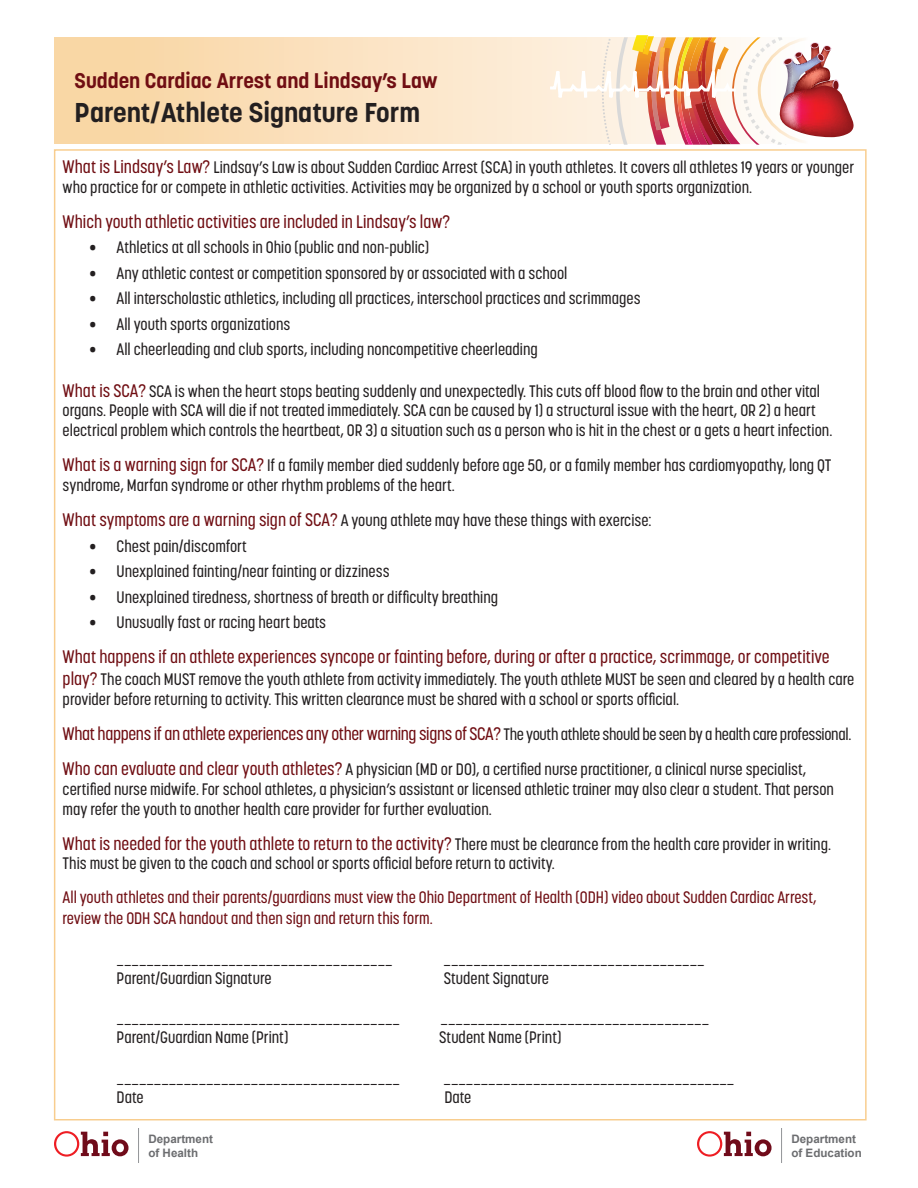
<style>
.page{position:relative;width:918px;height:1188px;background:#fff}
.page>*{position:absolute;margin:0;border:0;box-sizing:border-box;transform-origin:0 0}
.t1{font:700 27px "Korolev";color:#231f20}
.t2{font:700 21px "Korolev";color:#700e13}
.t3{font:500 18px "Korolev Condensed";color:#700e13}
.t4{font:500 18px "Korolev Condensed";letter-spacing:-.02em;color:#700e13}
.t5{font:500 16.5px/19.8px "Korolev Condensed";color:#231f20}
.t6{font:500 16.5px/21.6px "Korolev Condensed";color:#700e13}
.t7{font:700 11.7px/14px "Arial";color:#6c6d70}
.s1{font-size:18px;color:#700e13}
.s2{font-size:16.5px;color:#231f20}
</style>
<div class="page">
<svg style="left:55px;top:38px;width:492px;height:106px;background:#fae0bb"></svg>
<img style="left:547px;top:35px;width:307px;height:110px">
<svg style="left:54px;top:1131px;width:75px;height:26px"></svg>
<hr style="left:138px;top:1128px;width:1px;height:35px;background:#939598">
<svg style="left:697px;top:1131px;width:75px;height:26px"></svg>
<hr style="left:781px;top:1128px;width:1px;height:35px;background:#939598">
<p class="t2" style="left:75px;top:67px;width:364px">Sudden Cardiac Arrest and Lindsay’s Law</p>
<h1 class="t1" style="left:75px;top:96px;width:347px">Parent/Athlete Signature Form</h1>
<p class="t5" style="left:63px;top:157px;width:793px"><span class="s1">What is Lindsay’s Law?</span> Lindsay’s Law is about Sudden Cardiac Arrest (SCA) in youth athletes. It covers all athletes 19 years or younger who practice for or compete in athletic activities. Activities may be organized by a school or youth sports organization.</p>
<p class="t3" style="left:63px;top:211px;width:389px">Which youth athletic activities are included in Lindsay’s law?</p>
<p class="t5" style="left:90px;top:238px;width:341px">• Athletics at all schools in Ohio (public and non-public)</p>
<p class="t5" style="left:90px;top:263px;width:479px">• Any athletic contest or competition sponsored by or associated with a school</p>
<p class="t5" style="left:90px;top:288px;width:553px">• All interscholastic athletics, including all practices, interschool practices and scrimmages</p>
<p class="t5" style="left:90px;top:314px;width:202px">• All youth sports organizations</p>
<p class="t5" style="left:90px;top:339px;width:450px">• All cheerleading and club sports, including noncompetitive cheerleading</p>
<p class="t5" style="left:63px;top:381px;width:771px"><span class="s1">What is SCA?</span> SCA is when the heart stops beating suddenly and unexpectedly. This cuts off blood flow to the brain and other vital organs. People with SCA will die if not treated immediately. SCA can be caused by 1) a structural issue with the heart, OR 2) a heart electrical problem which controls the heartbeat, OR 3) a situation such as a person who is hit in the chest or a gets a heart infection.</p>
<p class="t5" style="left:63px;top:456px;width:770px"><span class="s1">What is a warning sign for SCA?</span> If a family member died suddenly before age 50, or a family member has cardiomyopathy, long QT syndrome, Marfan syndrome or other rhythm problems of the heart.</p>
<p class="t5" style="left:63px;top:511px;width:590px"><span class="s1">What symptoms are a warning sign of SCA?</span> A young athlete may have these things with exercise:</p>
<p class="t5" style="left:90px;top:536px;width:159px">• Chest pain/discomfort</p>
<p class="t5" style="left:90px;top:561px;width:301px">• Unexplained fainting/near fainting or dizziness</p>
<p class="t5" style="left:90px;top:587px;width:410px">• Unexplained tiredness, shortness of breath or difficulty breathing</p>
<p class="t5" style="left:90px;top:612px;width:238px">• Unusually fast or racing heart beats</p>
<p class="t3" style="left:63px;top:646px;width:768px">What happens if an athlete experiences syncope or fainting before, during or after a practice, scrimmage, or competitive</p>
<p class="t5" style="left:63px;top:669px;width:793px"><span class="s1">play?</span> The coach MUST remove the youth athlete from activity immediately. The youth athlete MUST be seen and cleared by a health care provider before returning to activity. This written clearance must be shared with a school or sports official.</p>
<p class="t4" style="left:63px;top:723px;width:790px">What happens if an athlete experiences any other warning signs of SCA? <span class="s2">The youth athlete should be seen by a health care professional.</span></p>
<p class="t5" style="left:63px;top:759px;width:773px"><span class="s1">Who can evaluate and clear youth athletes?</span> A physician (MD or DO), a certified nurse practitioner, a clinical nurse specialist, certified nurse midwife. For school athletes, a physician’s assistant or licensed athletic trainer may also clear a student. That person may refer the youth to another health care provider for further evaluation.</p>
<p class="t5" style="left:63px;top:834px;width:770px"><span class="s1">What is needed for the youth athlete to return to the activity?</span> There must be clearance from the health care provider in writing.<br>This must be given to the coach and school or sports official before return to activity.</p>
<p class="t6" style="left:63px;top:886px;width:756px">All youth athletes and their parents/guardians must view the Ohio Department of Health (ODH) video about Sudden Cardiac Arrest, review the ODH SCA handout and then sign and return this form.</p>
<p class="t5" style="left:117px;top:948px;width:277px">_____________________________________</p>
<p class="t5" style="left:444px;top:948px;width:263px">___________________________________</p>
<p class="t5" style="left:117px;top:968px;width:156px">Parent/Guardian Signature</p>
<p class="t5" style="left:444px;top:968px;width:107px">Student Signature</p>
<p class="t5" style="left:117px;top:1008px;width:285px">______________________________________</p>
<p class="t5" style="left:441px;top:1008px;width:270px">____________________________________</p>
<p class="t5" style="left:117px;top:1027px;width:173px">Parent/Guardian Name (Print)</p>
<p class="t5" style="left:439px;top:1027px;width:124px">Student Name (Print)</p>
<p class="t5" style="left:117px;top:1067px;width:285px">______________________________________</p>
<p class="t5" style="left:444px;top:1067px;width:292px">_______________________________________</p>
<p class="t5" style="left:117px;top:1087px;width:28px">Date</p>
<p class="t5" style="left:444px;top:1087px;width:28px">Date</p>
<p class="t7" style="left:148px;top:1132px;width:66px">Department of Health</p>
<p class="t7" style="left:791px;top:1132px;width:72px">Department of Education</p>
</div>
